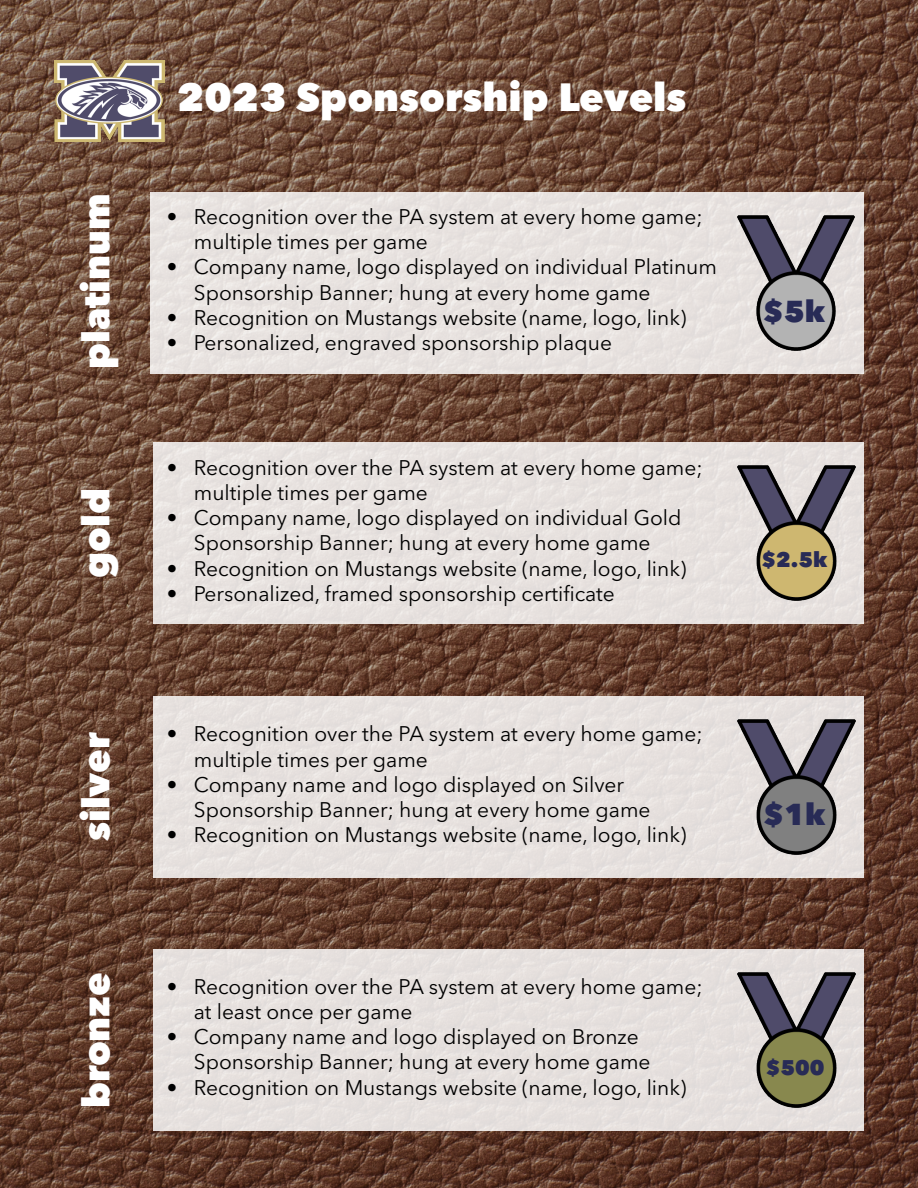
<style>
.page{position:relative;width:918px;height:1188px;background:#fff}
.page>*{position:absolute;margin:0;border:0;box-sizing:border-box;transform-origin:0 0}
.t1{font:800 39px "Avenir Next LT Pro";color:#fff}
.t2{font:800 37.5px "Avenir Next LT Pro";color:#fff}
.t3{font:800 30px "Avenir Next LT Pro";color:#282b56}
.t4{font:21px/25.2px "Avenir Next LT Pro";color:#000}
.t5{font:800 21px "Avenir Next LT Pro";color:#282b56}
</style>
<div class="page">
<img style="left:0;top:0;width:918px;height:1188px">
<img style="left:54px;top:61px;width:110px;height:80px">
<div style="left:150px;top:193px;width:714px;height:181px;background:#e8e2df"></div>
<div style="left:153px;top:696px;width:711px;height:182px;background:#e7e1de"></div>
<div style="left:153px;top:950px;width:711px;height:181px;background:#e6e0dd"></div>
<div style="left:153px;top:443px;width:711px;height:181px;background:#e7e2df"></div>
<img style="left:737px;top:216px;width:118px;height:135px">
<img style="left:738px;top:973px;width:117px;height:135px">
<img style="left:738px;top:466px;width:117px;height:135px">
<img style="left:738px;top:719px;width:117px;height:135px">
<h2 class="t2" style="left:73px;top:369px;width:177px;rotate:-90deg">platinum</h2>
<h2 class="t2" style="left:73px;top:578px;width:91px;rotate:-90deg">gold</h2>
<h2 class="t2" style="left:73px;top:841px;width:111px;rotate:-90deg">silver</h2>
<h1 class="t1" style="left:177px;top:73px;width:511px">2023 Sponsorship Levels</h1>
<p class="t4" style="left:194px;top:204px;width:510px;text-indent:-27px">• Recognition over the PA system at every home game; multiple times per game</p>
<p class="t4" style="left:194px;top:255px;width:525px;text-indent:-27px">• Company name, logo displayed on individual Platinum<br>Sponsorship Banner; hung at every home game</p>
<p class="t4" style="left:167px;top:305px;width:521px">• Recognition on Mustangs website (name, logo, link)</p>
<p class="t4" style="left:167px;top:330px;width:447px">• Personalized, engraved sponsorship plaque</p>
<p class="t4" style="left:194px;top:455px;width:510px;text-indent:-27px">• Recognition over the PA system at every home game; multiple times per game</p>
<p class="t4" style="left:167px;top:505px;width:516px;text-align:center">• Company name, logo displayed on individual Gold<br>Sponsorship Banner; hung at every home game</p>
<p class="t4" style="left:167px;top:556px;width:521px">• Recognition on Mustangs website (name, logo, link)</p>
<p class="t4" style="left:167px;top:581px;width:450px">• Personalized, framed sponsorship certificate</p>
<h3 class="t3" style="left:763px;top:293px;width:64px">$5k</h3>
<p class="t5" style="left:761px;top:547px;width:67px">$2.5k</p>
<p class="t4" style="left:194px;top:721px;width:510px;text-indent:-27px">• Recognition over the PA system at every home game; multiple times per game</p>
<p class="t4" style="left:194px;top:772px;width:458px;text-indent:-27px">• Company name and logo displayed on Silver<br>Sponsorship Banner; hung at every home game</p>
<p class="t4" style="left:167px;top:822px;width:521px">• Recognition on Mustangs website (name, logo, link)</p>
<h3 class="t3" style="left:763px;top:796px;width:64px">$1k</h3>
<h2 class="t2" style="left:73px;top:1108px;width:138px;rotate:-90deg">bronze</h2>
<p class="t4" style="left:194px;top:974px;width:510px;text-indent:-27px">• Recognition over the PA system at every home game; at least once per game</p>
<p class="t4" style="left:194px;top:1024px;width:458px;text-indent:-27px">• Company name and logo displayed on Bronze<br>Sponsorship Banner; hung at every home game</p>
<p class="t4" style="left:167px;top:1075px;width:521px">• Recognition on Mustangs website (name, logo, link)</p>
<p class="t5" style="left:766px;top:1054px;width:60px">$500</p>
</div>
